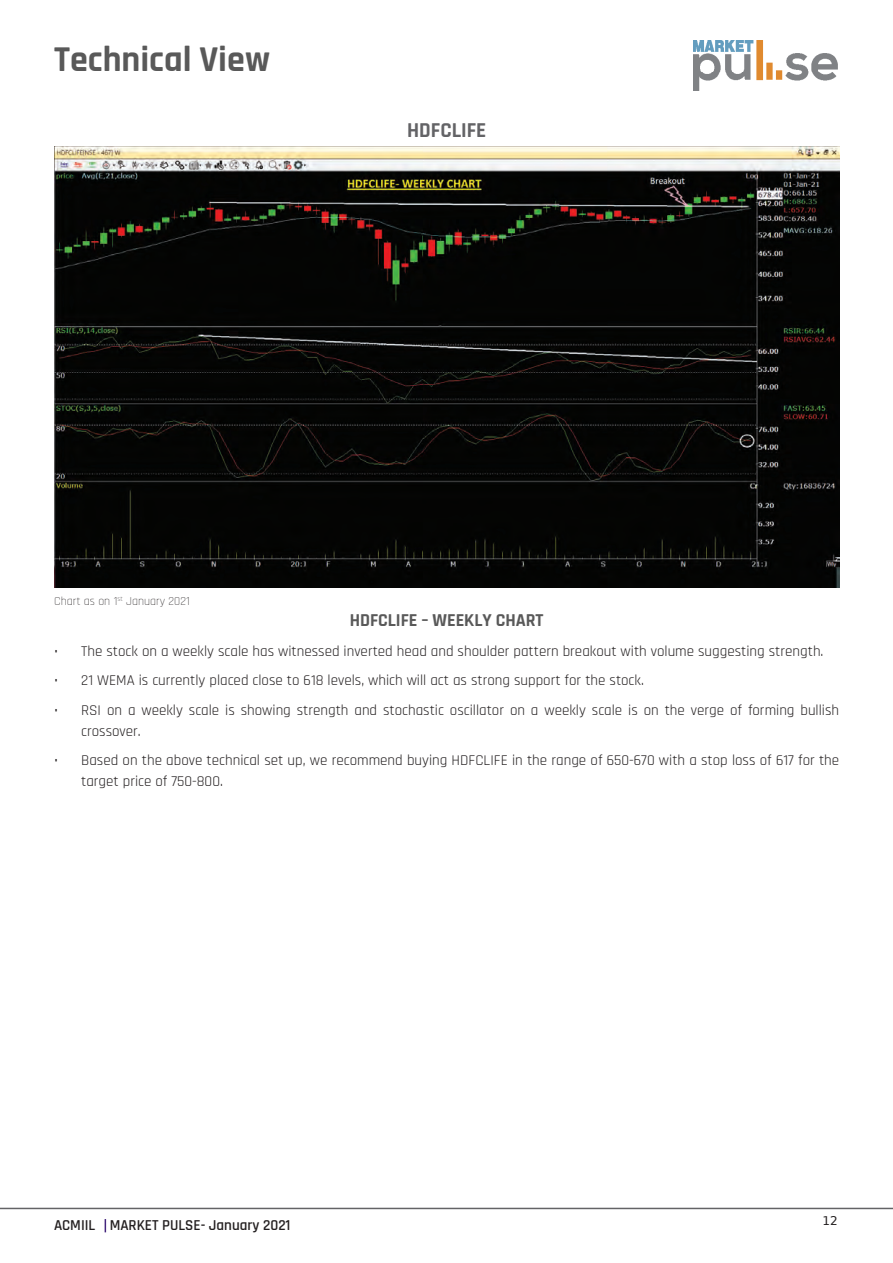
<style>
.page{position:relative;width:893px;height:1263px;background:#fff}
.page>*{position:absolute;margin:0;border:0;box-sizing:border-box;transform-origin:0 0}
.t1{font:700 36px "Rajdhani";color:#595959}
.t2{font:700 21px "Rajdhani";color:#636366}
.t3{font:700 18px "Rajdhani";color:#595959}
.t4{font:15px/21px "Rajdhani";color:#231f20}
.t5{font:600 15px "Rajdhani";color:#231f20}
.t6{font:300 12px "Rajdhani";color:#231f20}
.t7{font:12px "Rupee Foradian";color:#231f20}
</style>
<div class="page">
<hr style="left:0;top:1208px;width:893px;height:1px;background:#636366">
<svg style="left:105px;top:1219px;width:1px;height:13px"></svg>
<img style="left:693px;top:40px;width:145px;height:50px">
<img style="left:54px;top:146px;width:785px;height:442px">
<h1 class="t1" style="left:54px;top:38px;width:217px">Technical View</h1>
<h2 class="t2" style="left:407px;top:118px;width:81px">HDFCLIFE</h2>
<p class="t6" style="left:54px;top:595px;width:137px">Chart as on 1<sup>st</sup> January 2021</p>
<p class="t3" style="left:350px;top:609px;width:195px">HDFCLIFE – WEEKLY CHART</p>
<p class="t4" style="left:54px;top:641px;width:771px">• The stock on a weekly scale has witnessed inverted head and shoulder pattern breakout with volume suggesting strength.</p>
<p class="t4" style="left:54px;top:670px;width:591px">• 21 WEMA is currently placed close to 618 levels, which will act as strong support for the stock.</p>
<p class="t4" style="left:81px;top:700px;width:759px;text-indent:-27px">• RSI on a weekly scale is showing strength and stochastic oscillator on a weekly scale is on the verge of forming bullish crossover.</p>
<p class="t4" style="left:81px;top:750px;width:759px;text-indent:-27px">• Based on the above technical set up, we recommend buying HDFCLIFE in the range of 650-670 with a stop loss of 617 for the target price of 750-800.</p>
<p class="t5" style="left:54px;top:1216px;width:238px">ACMIIL MARKET PULSE- January 2021</p>
<p class="t7" style="left:822px;top:1213px;width:17px">12</p>
</div>
